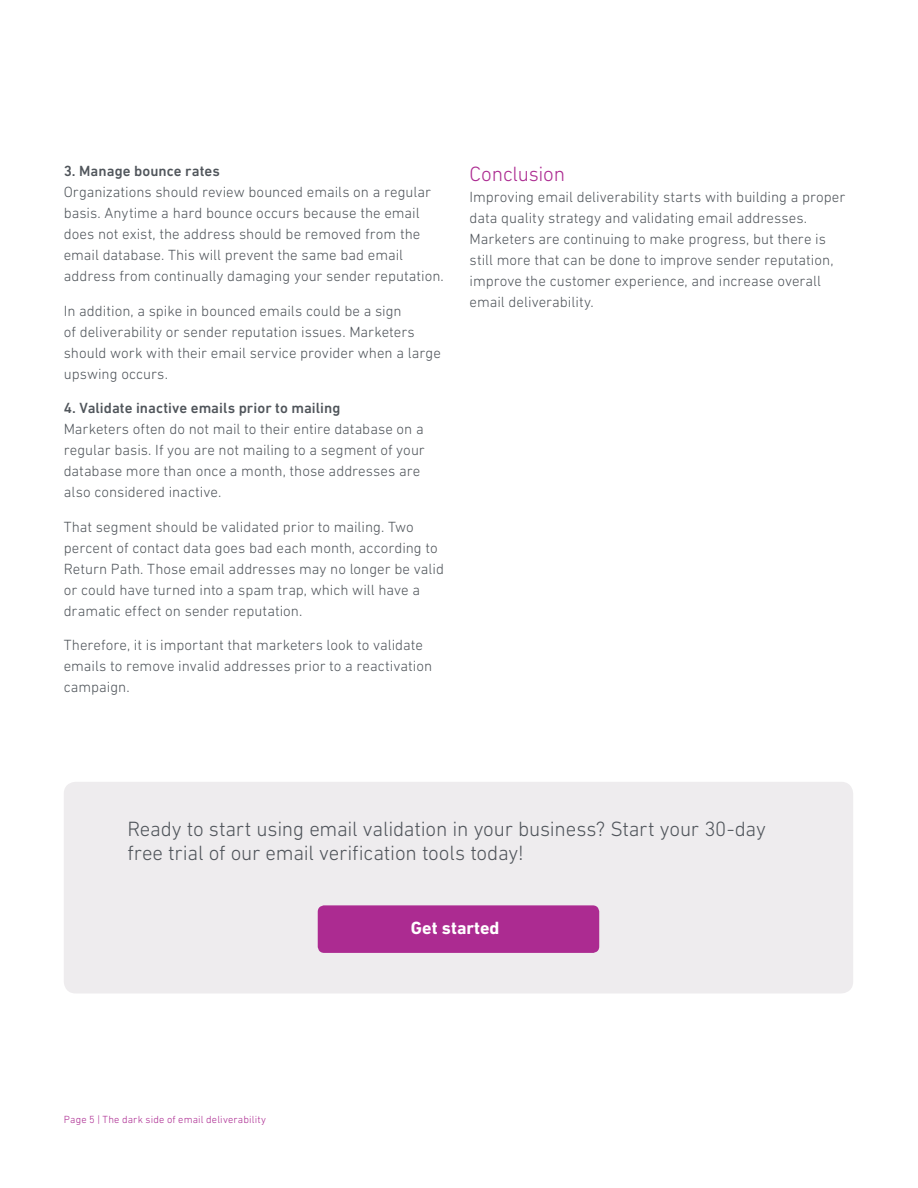
<style>
.page{position:relative;width:918px;height:1188px;background:#fff}
.page>*{position:absolute;margin:0;border:0;box-sizing:border-box;transform-origin:0 0}
.Headline_14_16{font:300 21px/24px "DIN Next W1 G";letter-spacing:-.01em;color:#50555b}
.Headline_14_16-2{font:300 21px "DIN Next W1 G";letter-spacing:-.01em;color:#ac2b91}
.t1{font:700 18px "DIN Next W1 G";color:#fff}
.Body_text_10_14{font:300 15px/21px "DIN Next W1 G";color:#50555b}
.Subhead_10_14{font:500 15px "DIN Next W1 G";color:#50555b}
.t2{font:300 10.5px "DIN Next W1 G";letter-spacing:.015em;color:#ac2b91}
</style>
<div class="page">
<div style="left:64px;top:782px;width:789px;height:211px;background:#eeecee;border-radius:12px"></div>
<div style="left:318px;top:905px;width:281px;height:48px;background:#ac2b91;border-radius:6px"></div>
<p class="Subhead_10_14" style="left:64px;top:162px;width:158px">3. Manage bounce rates</p>
<p class="Body_text_10_14" style="left:64px;top:181px;width:382px">Organizations should review bounced emails on a regular basis. Anytime a hard bounce occurs because the email does not exist, the address should be removed from the email database. This will prevent the same bad email address from continually damaging your sender reputation.</p>
<p class="Body_text_10_14" style="left:64px;top:300px;width:379px">In addition, a spike in bounced emails could be a sign<br>of deliverability or sender reputation issues. Marketers should work with their email service provider when a large upswing occurs.</p>
<p class="Subhead_10_14" style="left:64px;top:399px;width:278px">4. Validate inactive emails prior to mailing</p>
<p class="Body_text_10_14" style="left:64px;top:418px;width:363px">Marketers often do not mail to their entire database on a regular basis. If you are not mailing to a segment of your database more than once a month, those addresses are also considered inactive.</p>
<p class="Body_text_10_14" style="left:64px;top:516px;width:382px">That segment should be validated prior to mailing. Two percent of contact data goes bad each month, according to Return Path. Those email addresses may no longer be valid or could have turned into a spam trap, which will have a dramatic effect on sender reputation.</p>
<p class="Body_text_10_14" style="left:64px;top:634px;width:370px">Therefore, it is important that marketers look to validate emails to remove invalid addresses prior to a reactivation campaign.</p>
<p class="Headline_14_16-2" style="left:470px;top:162px;width:97px">Conclusion</p>
<p class="Body_text_10_14" style="left:470px;top:186px;width:377px">Improving email deliverability starts with building a proper data quality strategy and validating email addresses.<br>Marketers are continuing to make progress, but there is still more that can be done to improve sender reputation, improve the customer experience, and increase overall email deliverability.</p>
<p class="Headline_14_16" style="left:127px;top:817px;width:640px">Ready to start using email validation in your business? Start your 30-day free trial of our email verification tools today!</p>
<p class="t2" style="left:64px;top:1113px;width:204px">Page 5 | The dark side of email deliverability</p>
<p class="t1" style="left:411px;top:917px;width:90px">Get started</p>
</div>
